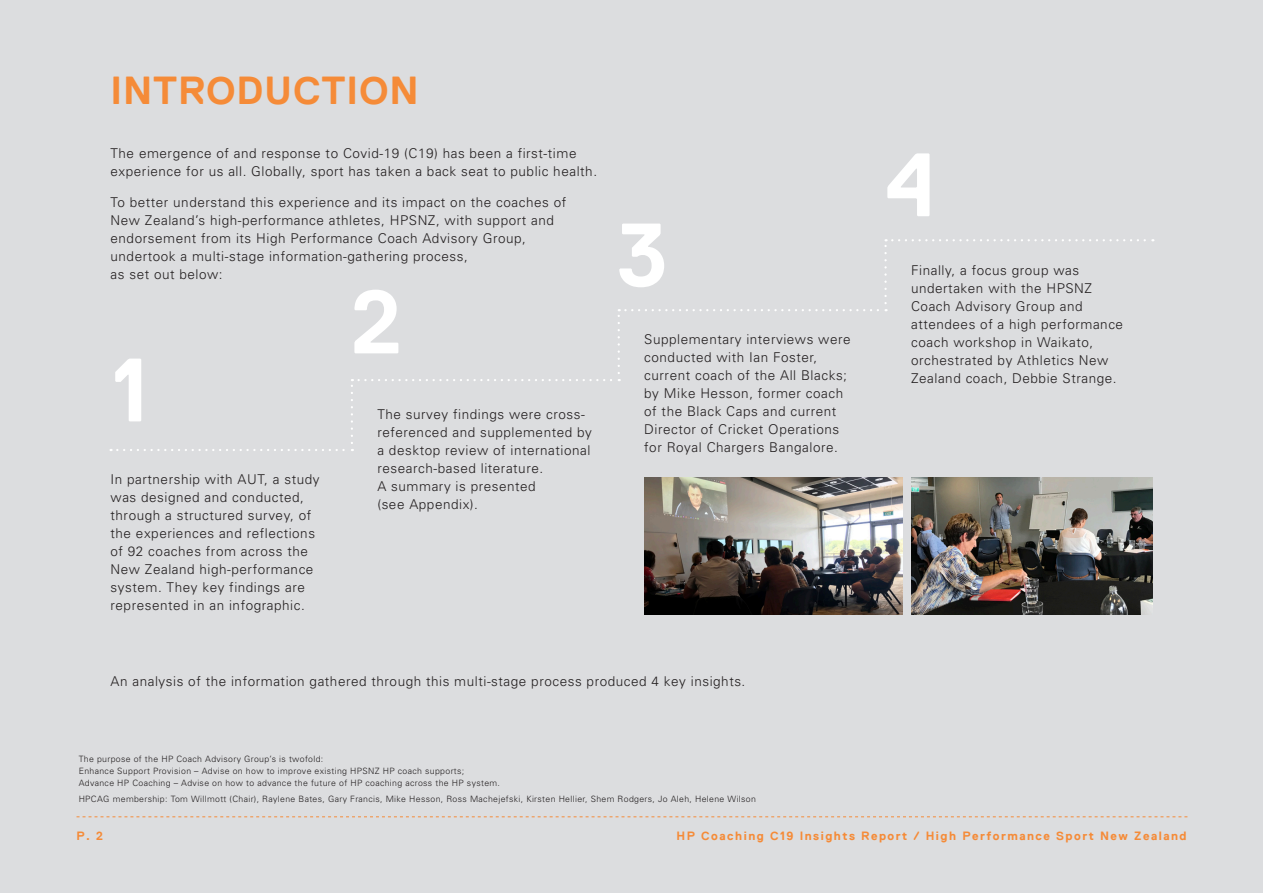
<style>
.page{position:relative;width:1263px;height:893px;background:#dcdddf}
.page>*{position:absolute;margin:0;border:0;box-sizing:border-box;transform-origin:0 0}
.PAGE_HEADERS{font:700 89.85px "Replica";color:#fff}
.PAGE_HEADERS-2{font:700 39px "Replica";letter-spacing:.02em;color:#f58b38}
.Body_Copy{font:300 13.5px/18px "Univers";letter-spacing:.04em;color:#231f20}
.t1{font:700 12px "Replica";letter-spacing:.125em;color:#f58b38}
.Body_Copy-2{font:300 8.7px/12.5px "Univers";letter-spacing:.04em;color:#231f20}
</style>
<div class="page">
<svg style="left:77px;top:816px;width:1110px;height:1px"></svg>
<img style="left:644px;top:478px;width:258px;height:136px">
<svg style="left:111px;top:449px;width:242px;height:2px"></svg>
<svg style="left:351px;top:379px;width:2px;height:64px"></svg>
<svg style="left:359px;top:379px;width:261px;height:2px"></svg>
<svg style="left:618px;top:309px;width:268px;height:64px"></svg>
<svg style="left:884px;top:239px;width:269px;height:64px"></svg>
<img style="left:911px;top:478px;width:241px;height:136px">
<p class="PAGE_HEADERS-2" style="left:111px;top:69px;width:310px">INTRODUCTION</p>
<p class="Body_Copy" style="left:111px;top:144px;width:488px">The emergence of and response to Covid-19 (C19) has been a first-time experience for us all. Globally, sport has taken a back seat to public health.</p>
<p class="Body_Copy" style="left:111px;top:193px;width:457px">To better understand this experience and its impact on the coaches of New Zealand’s high-performance athletes, HPSNZ, with support and endorsement from its High Performance Coach Advisory Group, undertook a multi-stage information-gathering process,<br>as set out below:</p>
<p class="PAGE_HEADERS" style="left:112px;top:341px;width:38px">1</p>
<p class="Body_Copy" style="left:111px;top:470px;width:211px">In partnership with AUT, a study was designed and conducted, through a structured survey, of the experiences and reflections of 92 coaches from across the<br>New Zealand high-performance system. They key findings are represented in an infographic.</p>
<p class="PAGE_HEADERS" style="left:351px;top:272px;width:53px">2</p>
<p class="Body_Copy" style="left:377px;top:405px;width:216px">The survey findings were cross&shy;referenced and supplemented by a desktop review of international research-based literature.<br>A summary is presented<br>(see Appendix).</p>
<p class="PAGE_HEADERS" style="left:617px;top:206px;width:53px">3</p>
<p class="Body_Copy" style="left:644px;top:330px;width:208px">Supplementary interviews were conducted with Ian Foster, current coach of the All Blacks; by Mike Hesson, former coach of the Black Caps and current<br>Director of Cricket Operations for Royal Chargers Bangalore.</p>
<p class="Body_Copy" style="left:111px;top:672px;width:636px">An analysis of the information gathered through this multi-stage process produced 4 key insights.</p>
<p class="Body_Copy-2" style="left:79px;top:752px;width:423px">The purpose of the HP Coach Advisory Group’s is twofold:<br>Enhance Support Provision – Advise on how to improve existing HPSNZ HP coach supports;<br>Advance HP Coaching – Advise on how to advance the future of HP coaching across the HP system.</p>
<p class="Body_Copy-2" style="left:79px;top:793px;width:679px">HPCAG membership: Tom Willmott (Chair), Raylene Bates, Gary Francis, Mike Hesson, Ross Machejefski, Kirsten Hellier, Shem Rodgers, Jo Aleh, Helene Wilson</p>
<p class="PAGE_HEADERS" style="left:885px;top:135px;width:53px">4</p>
<p class="Body_Copy" style="left:911px;top:261px;width:214px">Finally, a focus group was undertaken with the HPSNZ<br>Coach Advisory Group and attendees of a high performance coach workshop in Waikato, orchestrated by Athletics New<br>Zealand coach, Debbie Strange.</p>
<p class="t1" style="left:77px;top:829px;width:28px">P. 2</p>
<p class="t1" style="left:677px;top:829px;width:511px">HP Coaching C19 Insights Report / High Performance Sport New Zealand</p>
</div>
